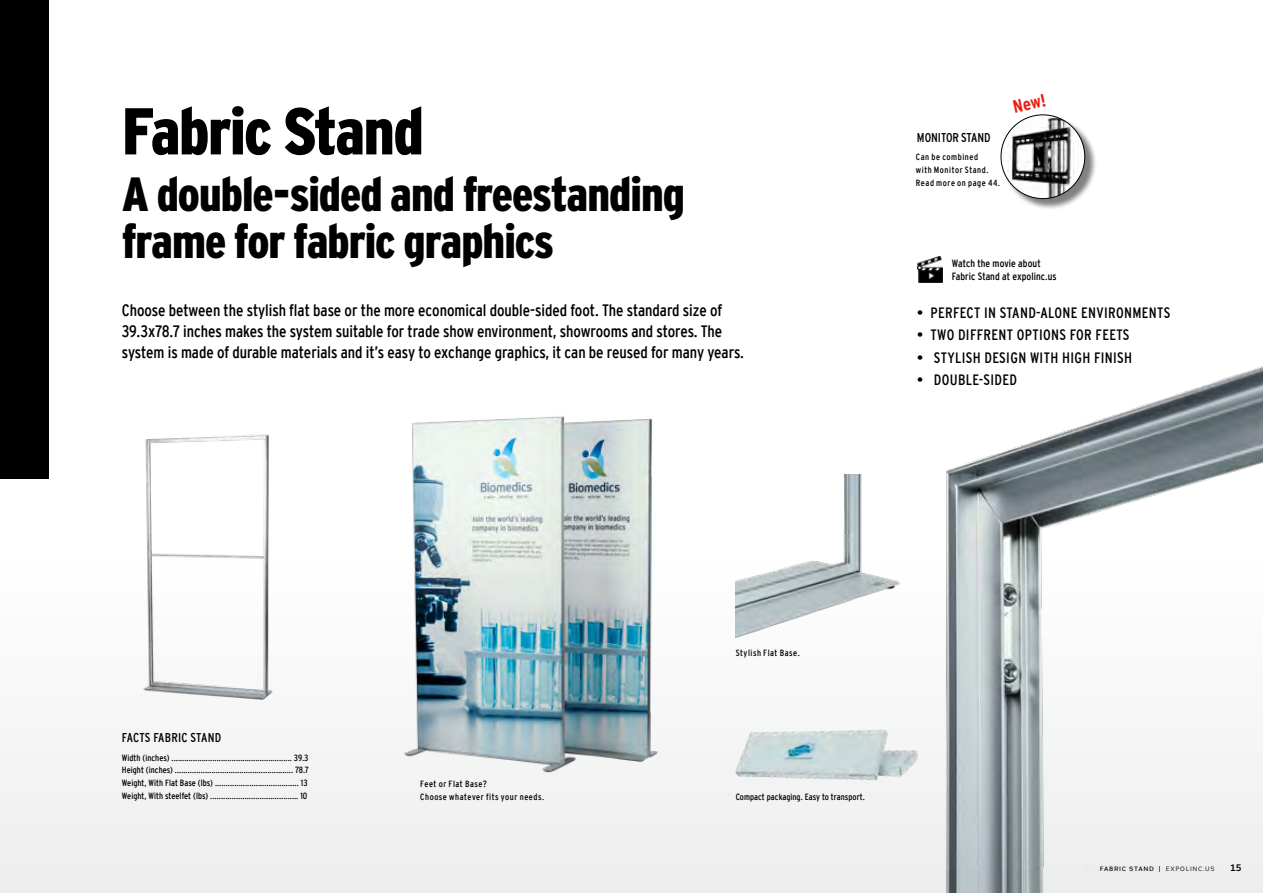
<style>
.page{position:relative;width:1263px;height:893px;background:#fff}
.page>*{position:absolute;margin:0;border:0;box-sizing:border-box;transform-origin:0 0}
.t1{font:900 condensed 66px "Interstate";letter-spacing:-.025em;color:#000}
.t2{font:900 condensed 48px/47.2px "Interstate";letter-spacing:-.02em;color:#000}
.t3{font:700 condensed 18px "Interstate";color:#e81d0e}
.t4{font:condensed 16.5px/21px "Interstate";color:#000}
.t5{font:condensed 15px "Interstate";letter-spacing:.025em;color:#000}
.t6{font:condensed 12.75px "Interstate";letter-spacing:-.005em;color:#000}
.t7{font:condensed 10.5px/13.5px "Interstate";letter-spacing:.005em;color:#000}
.t8{font:condensed 9px/12.8px "Interstate";letter-spacing:.005em;color:#000}
.t9{font:condensed 9px/12.8px "Interstate";letter-spacing:.06em;color:#000}
.t10{font:500 9px "Usual";color:#000}
.t11{font:600 6.75px "Heimat Sans";letter-spacing:.1em;color:#000}
.t12{font:6.75px "Heimat Sans";letter-spacing:.1em;color:#000}
.s1{font-weight:600}
.s2{font-weight:400}
</style>
<div class="page">
<div style="left:0;top:547px;width:1263px;height:346px;background:#f2f3f3"></div>
<div style="left:0;top:0;width:48px;height:479px;background:#000"></div>
<img style="left:380px;top:416px;width:302px;height:357px">
<img style="left:115px;top:434px;width:207px;height:266px">
<img style="left:736px;top:547px;width:70px;height:91px">
<img style="left:735px;top:731px;width:71px;height:48px">
<img style="left:917px;top:256px;width:25px;height:27px">
<img style="left:806px;top:366px;width:457px;height:527px">
<div style="left:1002px;top:116px;width:95px;height:95px;background:#000;opacity:.5"></div>
<img style="left:1001px;top:115px;width:84px;height:83px;border-radius:41px">
<h1 class="t1" style="left:122px;top:95px;width:304px">Fabric Stand</h1>
<h2 class="t2" style="left:122px;top:170px;width:565px">A double-sided and freestanding frame for fabric graphics</h2>
<p class="t4" style="left:122px;top:299px;width:624px">Choose between the stylish flat base or the more economical double-sided foot. The standard size of<br>39.3x78.7 inches makes the system suitable for trade show environment, showrooms and stores. The system is made of durable materials and it’s easy to exchange graphics, it can be reused for many years.</p>
<h3 class="t6" style="left:917px;top:130px;width:75px">MONITOR STAND</h3>
<p class="t9" style="left:916px;top:150px;width:86px">Can be combined<br>with Monitor Stand.<br>Read more on page 44.</p>
<h3 class="t3" style="left:1011px;top:97px;width:35px;rotate:-12deg">New!</h3>
<p class="t7" style="left:952px;top:256px;width:106px">Watch the movie about<br>Fabric Stand at expolinc.us</p>
<h3 class="t5" style="left:917px;top:304px;width:255px">• PERFECT IN STAND-ALONE ENVIRONMENTS</h3>
<h3 class="t5" style="left:917px;top:326px;width:214px">• TWO DIFFRENT OPTIONS FOR FEETS</h3>
<h3 class="t5" style="left:917px;top:349px;width:217px">• STYLISH DESIGN WITH HIGH FINISH</h3>
<h3 class="t5" style="left:917px;top:371px;width:102px">• DOUBLE-SIDED</h3>
<h3 class="t6" style="left:122px;top:730px;width:101px">FACTS FABRIC STAND</h3>
<p class="t8" style="left:122px;top:751px;width:188px">Width (inches) ........................................................ 39.3<br>Height (inches) ....................................................... 78.7<br>Weight, With Flat Base (lbs) ....................................... 13<br>Weight, With steelfet (lbs) ......................................... 10</p>
<p class="t9" style="left:420px;top:777px;width:126px">Feet or Flat Base?<br>Choose whatever fits your needs.</p>
<p class="t9" style="left:736px;top:646px;width:66px">Stylish Flat Base.</p>
<p class="t8" style="left:736px;top:790px;width:131px">Compact packaging. Easy to transport.</p>
<p class="t12" style="left:1103px;top:864px;width:113px"><span class="s1">SOFT IMAGE |</span> EXPOLINC. OM</p>
<p class="t10" style="left:1230px;top:863px;width:13px">15</p>
<p class="t11" style="left:1100px;top:864px;width:116px">FABRIC STAND | <span class="s2">EXPOLINC.US</span></p>
</div>
